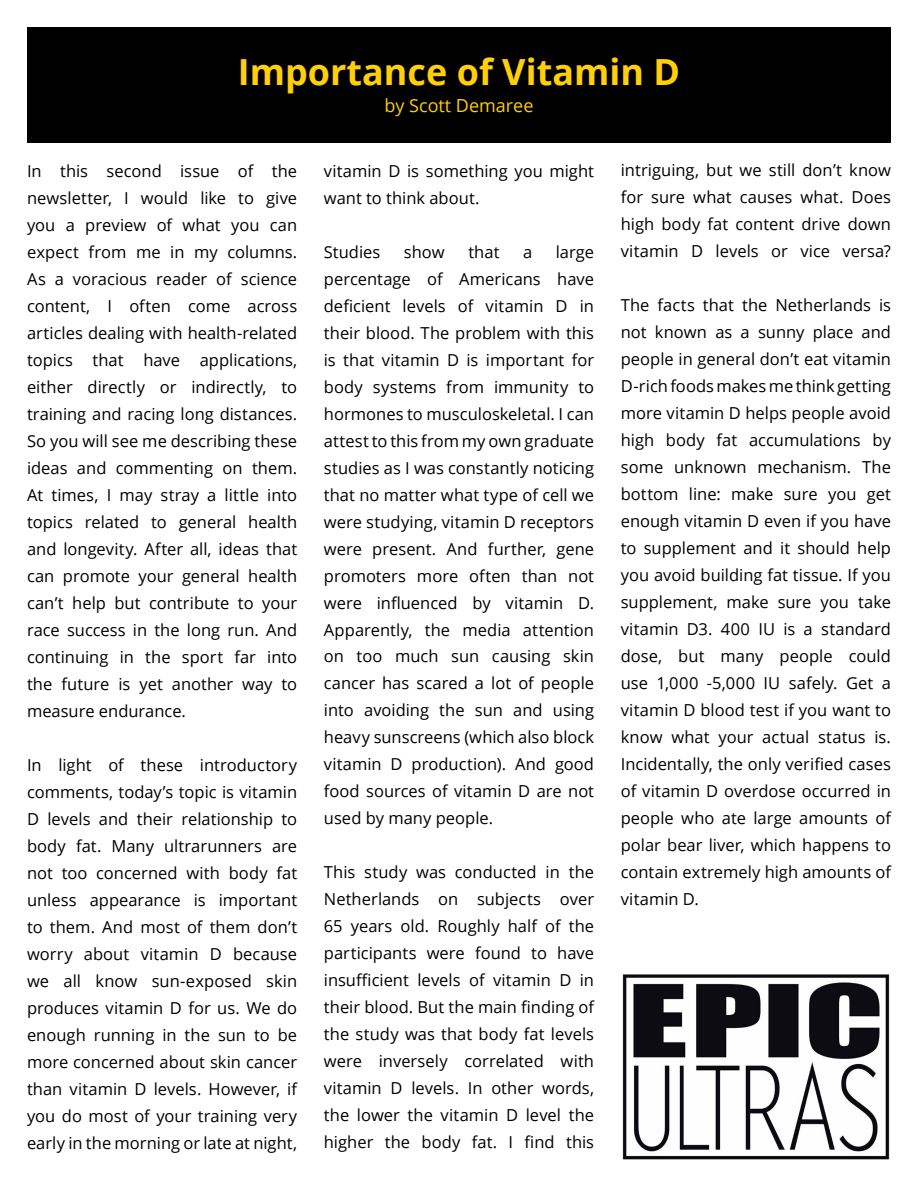
<style>
.page{position:relative;width:918px;height:1188px;background:#fff}
.page>*{position:absolute;margin:0;border:0;box-sizing:border-box;transform-origin:0 0}
.t1{font:700 36px "Open Sans";color:#ffcf07}
.t2{font:18px "Open Sans";color:#ffcf07}
.t3{font:16.5px/27px "Open Sans";color:#000;text-align:justify}
</style>
<div class="page">
<div style="left:27px;top:27px;width:864px;height:116px;background:#000"></div>
<img style="left:622px;top:974px;width:268px;height:186px">
<h1 class="t1" style="left:238px;top:47px;width:444px">Importance of Vitamin D</h1>
<p class="t2" style="left:384px;top:93px;width:151px">by Scott Demaree</p>
<p class="t3" style="left:27px;top:157px;width:272px">In this second issue of the newsletter, I would like to give you a preview of what you can expect from me in my columns.<br>As a voracious reader of science content, I often come across articles dealing with health-related topics that have applications, either directly or indirectly, to training and racing long distances.<br>So you will see me describing these ideas and commenting on them.<br>At times, I may stray a little into topics related to general health and longevity. After all, ideas that can promote your general health can’t help but contribute to your race success in the long run. And continuing in the sport far into the future is yet another way to measure endurance.</p>
<p class="t3" style="left:27px;top:751px;width:272px">In light of these introductory comments, today’s topic is vitamin D levels and their relationship to body fat. Many ultrarunners are not too concerned with body fat unless appearance is important to them. And most of them don’t worry about vitamin D because we all know sun-exposed skin produces vitamin D for us. We do enough running in the sun to be more concerned about skin cancer than vitamin D levels. However, if you do most of your training very early in the morning or late at night,</p>
<p class="t3" style="left:324px;top:157px;width:272px">vitamin D is something you might want to think about.</p>
<p class="t3" style="left:324px;top:238px;width:272px;text-indent:232px">large percentage of Americans have deficient levels of vitamin D in their blood. The problem with this is that vitamin D is important for body systems from immunity to hormones to musculoskeletal. I can attest to this from my own graduate studies as I was constantly noticing that no matter what type of cell we were studying, vitamin D receptors were present. And further, gene promoters more often than not were influenced by vitamin D.<br>Apparently, the media attention on too much sun causing skin cancer has scared a lot of people into avoiding the sun and using heavy sunscreens (which also block vitamin D production). And good food sources of vitamin D are not used by many people.</p>
<p class="t3" style="left:324px;top:859px;width:272px">This study was conducted in the Netherlands on subjects over 65 years old. Roughly half of the participants were found to have insufficient levels of vitamin D in their blood. But the main finding of the study was that body fat levels were inversely correlated with vitamin D levels. In other words, the lower the vitamin D level the higher the body fat. I find this</p>
<p class="t3" style="left:324px;top:238px;width:58px">Studies</p>
<p class="t3" style="left:404px;top:238px;width:42px">show</p>
<p class="t3" style="left:468px;top:238px;width:33px">that</p>
<p class="t3" style="left:523px;top:238px;width:11px">a</p>
<p class="t3" style="left:621px;top:156px;width:272px">intriguing, but we still don’t know for sure what causes what. Does high body fat content drive down vitamin D levels or vice versa?</p>
<p class="t3" style="left:621px;top:291px;width:272px">The facts that the Netherlands is not known as a sunny place and people in general don’t eat vitamin D-rich foods makes me think getting more vitamin D helps people avoid high body fat accumulations by some unknown mechanism. The bottom line: make sure you get enough vitamin D even if you have to supplement and it should help you avoid building fat tissue. If you supplement, make sure you take vitamin D3. 400 IU is a standard dose, but many people could use 1,000 -5,000 IU safely. Get a vitamin D blood test if you want to know what your actual status is.<br>Incidentally, the only verified cases of vitamin D overdose occurred in people who ate large amounts of polar bear liver, which happens to contain extremely high amounts of vitamin D.</p>
</div>
